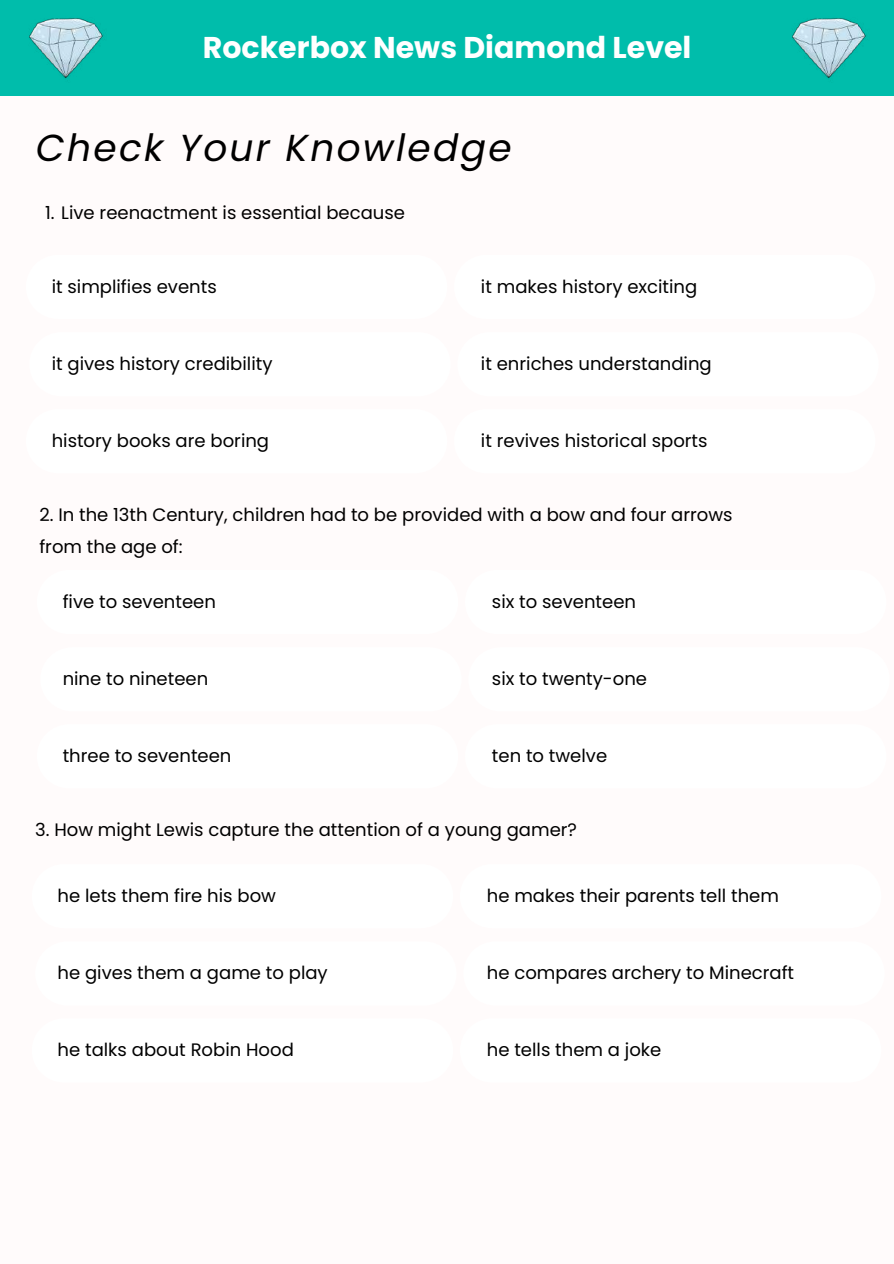
<style>
.page{position:relative;width:894px;height:1264px;background:#fff}
.page>*{position:absolute;margin:0;border:0;box-sizing:border-box;transform-origin:0 0}
.t1{font:italic 37.5px "Poppins";letter-spacing:.06em;color:#000}
.t2{font:700 30px "Poppins";color:#fff}
.t3{font:18px/31.5px "Poppins";color:#000}
</style>
<div class="page">
<div style="left:0;top:0;width:893px;height:1263px;background:#fffbfb"></div>
<div style="left:0;top:0;width:893px;height:96px;background:#00bdab"></div>
<img style="left:29px;top:18px;width:74px;height:61px">
<img style="left:792px;top:18px;width:74px;height:61px">
<h2 class="t2" style="left:203px;top:27px;width:490px">Rockerbox News Diamond Level</h2>
<h1 class="t1" style="left:36px;top:122px;width:477px">Check Your Knowledge</h1>
<p class="t3" style="left:45px;top:196px;width:361px">1. Live reenactment is essential because</p>
<p class="t3" style="left:52px;top:271px;width:166px">it simplifies events</p>
<p class="t3" style="left:481px;top:271px;width:218px">it makes history exciting</p>
<p class="t3" style="left:52px;top:348px;width:222px">it gives history credibility</p>
<p class="t3" style="left:481px;top:348px;width:232px">it enriches understanding</p>
<p class="t3" style="left:52px;top:425px;width:219px">history books are boring</p>
<p class="t3" style="left:481px;top:425px;width:228px">it revives historical sports</p>
<p class="t3" style="left:39px;top:499px;width:694px">2. In the 13th Century, children had to be provided with a bow and four arrows from the age of:</p>
<p class="t3" style="left:63px;top:585px;width:155px">five to seventeen</p>
<p class="t3" style="left:492px;top:585px;width:145px">six to seventeen</p>
<p class="t3" style="left:63px;top:663px;width:147px">nine to nineteen</p>
<p class="t3" style="left:492px;top:663px;width:157px">six to twenty-one</p>
<p class="t3" style="left:63px;top:740px;width:170px">three to seventeen</p>
<p class="t3" style="left:492px;top:740px;width:117px">ten to twelve</p>
<p class="t3" style="left:35px;top:814px;width:543px">3. How might Lewis capture the attention of a young gamer?</p>
<p class="t3" style="left:58px;top:879px;width:220px">he lets them fire his bow</p>
<p class="t3" style="left:486px;top:879px;width:293px">he makes their parents tell them</p>
<p class="t3" style="left:58px;top:957px;width:271px">he gives them a game to play</p>
<p class="t3" style="left:486px;top:957px;width:309px">he compares archery to Minecraft</p>
<p class="t3" style="left:58px;top:1034px;width:238px">he talks about Robin Hood</p>
<p class="t3" style="left:486px;top:1034px;width:176px">he tells them a joke</p>
</div>
